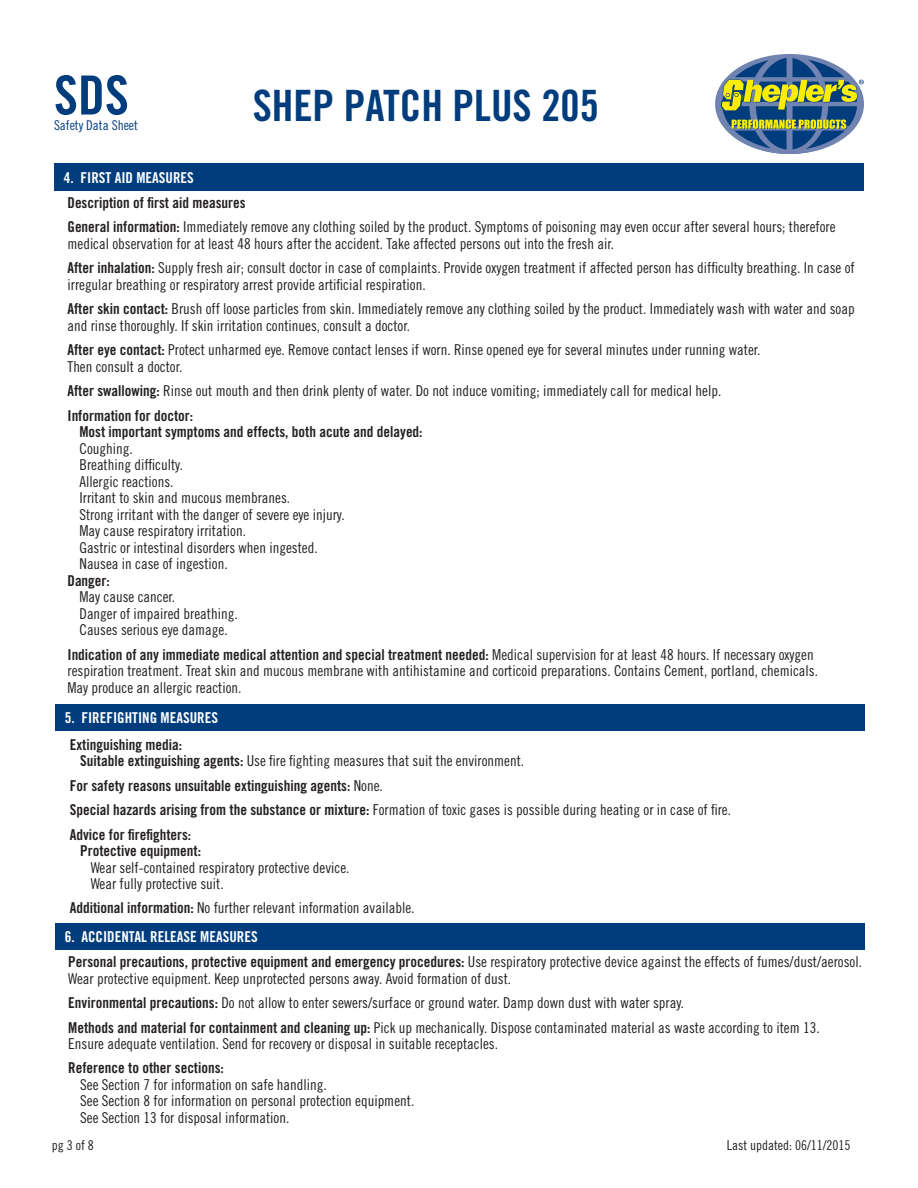
<style>
.page{position:relative;width:918px;height:1188px;background:#fff}
.page>*{position:absolute;margin:0;border:0;box-sizing:border-box;transform-origin:0 0}
.t1{font:54px "Trade Gothic LT Std Bd Cn 20";color:#013d7d}
.t2{font:43.2px "Trade Gothic LT Std Bd Cn 20";color:#013d7d}
.Body_Text{font:15px/16.5px "Trade Gothic LT Std Cn 18";color:#231f20}
.Body_Text-2{font:15px "Trade Gothic LT Std Bd Cn 20";color:#231f20}
.Section_Header{font:15px "Trade Gothic LT Std Bd Cn 20";color:#fff}
.t3{font:13.5px "Trade Gothic LT Std Cn 18";color:#231f20}
.t4{font:13.5px "Trade Gothic LT Std Cn 18";color:#013d7d}
.s1{font-family:"Trade Gothic LT Std Bd Cn 20"}
.s2{font-family:"Trade Gothic LT Std Cn 18"}
</style>
<div class="page">
<svg style="left:715px;top:54px;width:149px;height:100px"></svg>
<div style="left:55px;top:923px;width:810px;height:27px;background:#013d7d"></div>
<div style="left:55px;top:704px;width:810px;height:27px;background:#013d7d"></div>
<div style="left:54px;top:164px;width:810px;height:27px;background:#013d7d"></div>
<h1 class="t1" style="left:54px;top:62px;width:76px">SDS</h1>
<p class="t4" style="left:54px;top:117px;width:85px">Safety Data Sheet</p>
<h2 class="t2" style="left:253px;top:80px;width:348px">SHEP PATCH PLUS 205</h2>
<p class="Section_Header" style="left:64px;top:168px;width:131px">4. FIRST AID MEASURES</p>
<p class="Body_Text-2" style="left:68px;top:193px;width:180px">Description of first aid measures</p>
<p class="Body_Text" style="left:68px;top:218px;width:770px"><span class="s1">General information:</span> Immediately remove any clothing soiled by the product. Symptoms of poisoning may even occur after several hours; therefore medical observation for at least 48 hours after the accident. Take affected persons out into the fresh air.</p>
<p class="Body_Text" style="left:68px;top:260px;width:789px"><span class="s1">After inhalation:</span> Supply fresh air; consult doctor in case of complaints. Provide oxygen treatment if affected person has difficulty breathing. In case of irregular breathing or respiratory arrest provide artificial respiration.</p>
<p class="Body_Text" style="left:68px;top:301px;width:789px"><span class="s1">After skin contact:</span> Brush off loose particles from skin. Immediately remove any clothing soiled by the product. Immediately wash with water and soap and rinse thoroughly. If skin irritation continues, consult a doctor.</p>
<p class="Body_Text" style="left:68px;top:341px;width:695px"><span class="s1">After eye contact:</span> Protect unharmed eye. Remove contact lenses if worn. Rinse opened eye for several minutes under running water.</p>
<p class="Body_Text" style="left:68px;top:358px;width:116px">Then consult a doctor.</p>
<p class="Body_Text" style="left:68px;top:382px;width:655px"><span class="s1">After swallowing:</span> Rinse out mouth and then drink plenty of water. Do not induce vomiting; immediately call for medical help.</p>
<p class="Body_Text-2" style="left:68px;top:406px;width:127px">Information for doctor:</p>
<p class="Body_Text-2" style="left:80px;top:423px;width:345px">Most important symptoms and effects, both acute and delayed:</p>
<p class="Body_Text" style="left:80px;top:440px;width:55px">Coughing.</p>
<p class="Body_Text" style="left:80px;top:456px;width:105px">Breathing difficulty.</p>
<p class="Body_Text" style="left:80px;top:473px;width:96px">Allergic reactions.</p>
<p class="Body_Text" style="left:80px;top:489px;width:212px">Irritant to skin and mucous membranes.</p>
<p class="Body_Text" style="left:80px;top:506px;width:267px">Strong irritant with the danger of severe eye injury.</p>
<p class="Body_Text" style="left:80px;top:522px;width:168px">May cause respiratory irritation.</p>
<p class="Body_Text" style="left:80px;top:539px;width:240px">Gastric or intestinal disorders when ingested.</p>
<p class="Body_Text" style="left:80px;top:555px;width:150px">Nausea in case of ingestion.</p>
<p class="Body_Text-2" style="left:68px;top:571px;width:44px">Danger:</p>
<p class="Body_Text" style="left:80px;top:588px;width:97px">May cause cancer.</p>
<p class="Body_Text" style="left:80px;top:605px;width:160px">Danger of impaired breathing.</p>
<p class="Body_Text" style="left:80px;top:621px;width:150px">Causes serious eye damage.</p>
<p class="Body_Text" style="left:68px;top:646px;width:752px"><span class="s1">Indication of any immediate medical attention and special treatment needed:</span> Medical supervision for at least 48 hours. If necessary oxygen respiration treatment. Treat skin and mucous membrane with antihistamine and corticoid preparations. Contains Cement, portland, chemicals.</p>
<p class="Body_Text" style="left:68px;top:679px;width:176px">May produce an allergic reaction.</p>
<p class="Section_Header" style="left:65px;top:709px;width:155px">5. FIREFIGHTING MEASURES</p>
<p class="Body_Text-2" style="left:70px;top:735px;width:114px">Extinguishing media:</p>
<p class="Body_Text" style="left:80px;top:753px;width:445px"><span class="s1">Suitable extinguishing agents:</span> Use fire fighting measures that suit the environment.</p>
<p class="Body_Text-2" style="left:70px;top:776px;width:315px">For safety reasons unsuitable extinguishing agents: <span class="s2">None.</span></p>
<p class="Body_Text" style="left:70px;top:801px;width:663px"><span class="s1">Special hazards arising from the substance or mixture:</span> Formation of toxic gases is possible during heating or in case of fire.</p>
<p class="Body_Text-2" style="left:70px;top:825px;width:123px">Advice for firefighters:</p>
<p class="Body_Text-2" style="left:80px;top:842px;width:122px">Protective equipment:</p>
<p class="Body_Text" style="left:91px;top:859px;width:260px">Wear self-contained respiratory protective device.</p>
<p class="Body_Text" style="left:91px;top:875px;width:135px">Wear fully protective suit.</p>
<p class="Body_Text" style="left:70px;top:900px;width:346px"><span class="s1">Additional information:</span> No further relevant information available.</p>
<p class="Section_Header" style="left:65px;top:928px;width:194px">6. ACCIDENTAL RELEASE MEASURES</p>
<p class="Body_Text" style="left:68px;top:954px;width:795px"><span class="s1">Personal precautions, protective equipment and emergency procedures:</span> Use respiratory protective device against the effects of fumes/dust/aerosol.</p>
<p class="Body_Text" style="left:68px;top:970px;width:444px">Wear protective equipment. Keep unprotected persons away. Avoid formation of dust.</p>
<p class="Body_Text" style="left:68px;top:994px;width:617px"><span class="s1">Environmental precautions:</span> Do not allow to enter sewers/surface or ground water. Damp down dust with water spray.</p>
<p class="Body_Text" style="left:68px;top:1019px;width:753px"><span class="s1">Methods and material for containment and cleaning up:</span> Pick up mechanically. Dispose contaminated material as waste according to item 13.</p>
<p class="Body_Text" style="left:68px;top:1035px;width:431px">Ensure adequate ventilation. Send for recovery or disposal in suitable receptacles.</p>
<p class="Body_Text-2" style="left:68px;top:1059px;width:157px">Reference to other sections:</p>
<p class="Body_Text" style="left:80px;top:1076px;width:248px">See Section 7 for information on safe handling.</p>
<p class="Body_Text" style="left:80px;top:1093px;width:336px">See Section 8 for information on personal protection equipment.</p>
<p class="Body_Text" style="left:80px;top:1109px;width:211px">See Section 13 for disposal information.</p>
<p class="t3" style="left:52px;top:1137px;width:43px">pg 3 of 8</p>
<p class="t3" style="left:727px;top:1137px;width:125px">Last updated: 06/11/2015</p>
</div>
